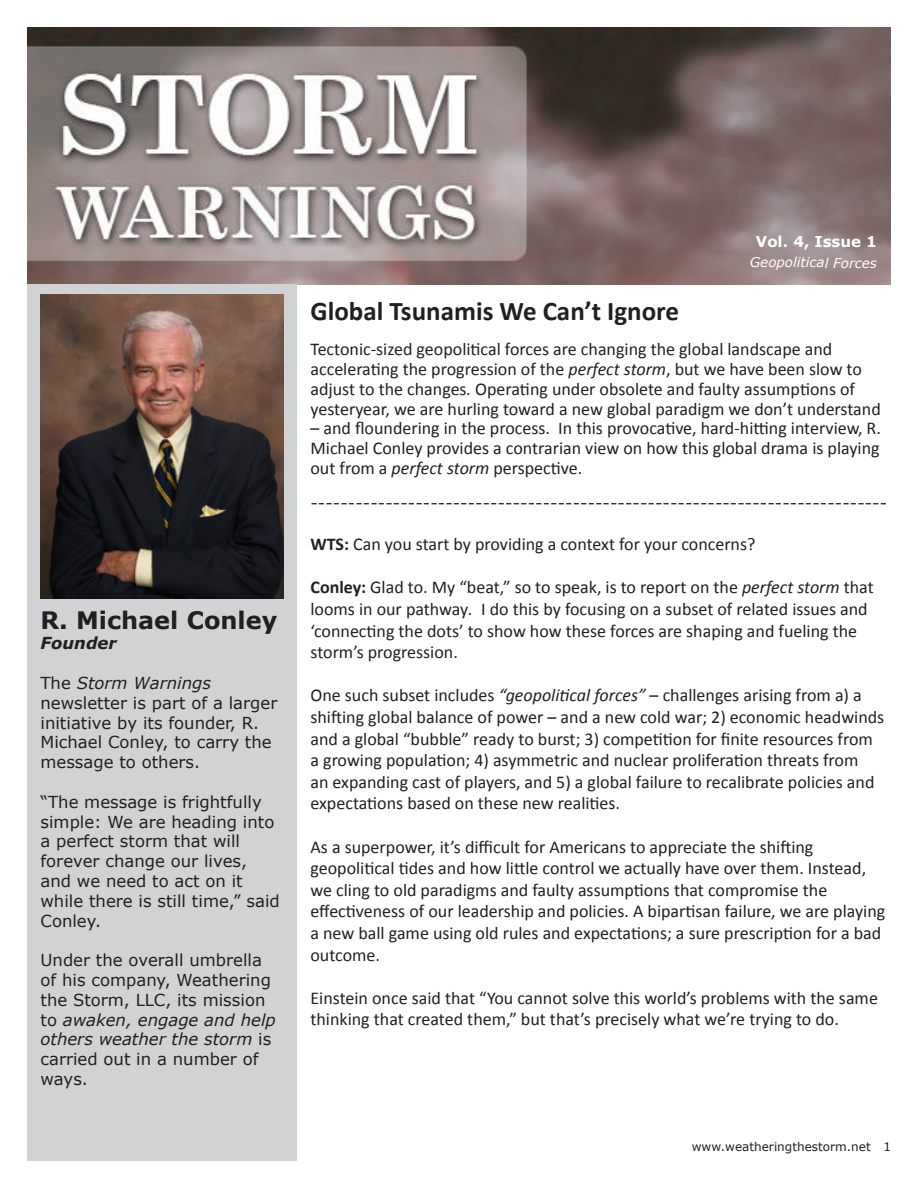
<style>
.page{position:relative;width:918px;height:1188px;background:#fff}
.page>*{position:absolute;margin:0;border:0;box-sizing:border-box;transform-origin:0 0}
.t1{font:700 27px "Calibri";color:#231f20}
.Normal_Paragraph{font:700 24px "Verdana";color:#231f20}
.t2{font:18px/21.6px "Calibri";color:#231f20}
.Normal_Paragraph-2{font:16.5px/19.8px "Verdana";color:#231f20}
.Normal_Paragraph-3{font:italic 700 16.5px "Verdana";color:#231f20}
.t3{font:700 15px "Verdana";color:#fff}
.t4{font:italic 13.5px "Verdana";color:#fff}
.t5{font:12px "Verdana";color:#231f20}
.s1{font-style:italic}
.s2{font-weight:700}
</style>
<div class="page">
<img style="left:27px;top:27px;width:864px;height:257px">
<div style="left:27px;top:284px;width:270px;height:877px;background:#d1d2d4"></div>
<img style="left:40px;top:294px;width:244px;height:304px">
<p class="Normal_Paragraph" style="left:40px;top:605px;width:238px">R. Michael Conley</p>
<p class="Normal_Paragraph-3" style="left:40px;top:632px;width:78px">Founder</p>
<p class="Normal_Paragraph-2" style="left:40px;top:672px;width:238px">The <span class="s1">Storm Warnings </span>newsletter is part of a larger initiative by its founder, R.<br>Michael Conley, to carry the message to others.</p>
<p class="Normal_Paragraph-2" style="left:40px;top:791px;width:241px">“The message is frightfully simple: We are heading into a perfect storm that will forever change our lives, and we need to act on it while there is still time,” said<br>Conley.</p>
<p class="Normal_Paragraph-2" style="left:40px;top:950px;width:237px">Under the overall umbrella of his company, Weathering the Storm, LLC, its mission to <span class="s1">awaken, engage and help others weather the storm</span> is carried out in a number of ways.</p>
<p class="t3" style="left:756px;top:232px;width:123px">Vol. 4, Issue 1</p>
<p class="t4" style="left:750px;top:254px;width:129px">Geopolitical Forces</p>
<p class="t1" style="left:310px;top:294px;width:370px">Global Tsunamis We Can’t Ignore</p>
<p class="t2" style="left:310px;top:339px;width:572px;line-height:19.8px">Tectonic-sized geopolitical forces are changing the global landscape and accelerating the progression of the <span class="s1">perfect storm</span>, but we have been slow to adjust to the changes<span class="s1">.</span> Operating under obsolete and faulty assumptions of yesteryear, we are hurling toward a new global paradigm we don’t understand</p>
<p class="t2" style="left:310px;top:419px;width:572px;line-height:19.8px;text-align:justify">– and floundering in the process. In this provocative, hard-hitting interview, R.<br>Michael Conley provides a contrarian view on how this global drama is playing out from a <span class="s1">perfect storm</span> perspective.</p>
<p class="Normal_Paragraph-2" style="left:310px;top:492px;width:578px">-----------------------------------------------------------------------------</p>
<p class="t2" style="left:310px;top:534px;width:446px"><span class="s2">WTS:</span> Can you start by providing a context for your concerns?</p>
<p class="t2" style="left:310px;top:577px;width:565px"><span class="s2">Conley:</span> Glad to. My “beat,” so to speak, is to report on the <span class="s1">perfect storm</span> that looms in our pathway<span class="s1">.</span> I do this by focusing on a subset of related issues and ‘connecting the dots’ to show how these forces are shaping and fueling the storm’s progression.</p>
<p class="t2" style="left:310px;top:685px;width:575px">One such subset includes <span class="s1">“geopolitical forces”</span> – challenges arising from a) a shifting global balance of power – and a new cold war; 2) economic headwinds and a global “bubble” ready to burst; 3) competition for finite resources from a growing population; 4) asymmetric and nuclear proliferation threats from<br>an expanding cast of players, and 5) a global failure to recalibrate policies and expectations based on these new realities.</p>
<p class="t2" style="left:310px;top:836px;width:576px">As a superpower, it’s difficult for Americans to appreciate the shifting geopolitical tides and how little control we actually have over them. Instead, we cling to old paradigms and faulty assumptions that compromise the effectiveness of our leadership and policies. A bipartisan failure, we are playing a new ball game using old rules and expectations; a sure prescription for a bad outcome.</p>
<p class="t2" style="left:310px;top:987px;width:569px">Einstein once said that “You cannot solve this world’s problems with the same thinking that created them,” but that’s precisely what we’re trying to do.</p>
<p class="t5" style="left:692px;top:1139px;width:201px">www.weatheringthestorm.net 1</p>
</div>
